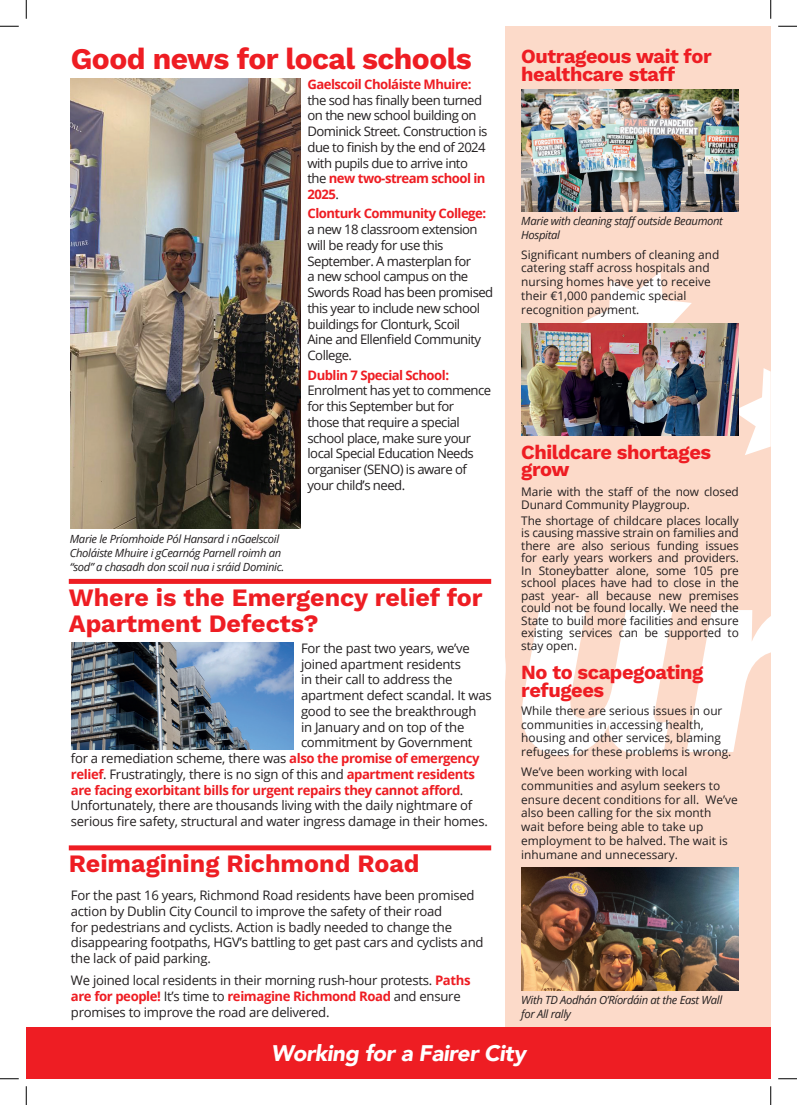
<style>
.page{position:relative;width:797px;height:1105px;background:#fff}
.page>*{position:absolute;margin:0;border:0;box-sizing:border-box;transform-origin:0 0}
.t1{font:700 30px "Work Sans";letter-spacing:-.02em;color:#ee1d23}
.t2{font:700 25px/26.2px "Work Sans";color:#ee1d23}
.t3{font:900 22.5px "Avenir";color:#fff}
.t4{font:700 20px/17.5px "Work Sans";letter-spacing:-.02em;color:#ee1d23}
.t5{font:13.12px/15.8px "Open Sans";letter-spacing:-.02em;color:#231f20}
.t6{font:13.12px/15.8px "Open Sans";letter-spacing:-.04em;color:#231f20}
.t7{font:700 13.12px "Open Sans";letter-spacing:-.04em;color:#ee1d23}
.t8{font:11.88px/13.8px "Open Sans";color:#231f20}
.t9{font:italic 11.25px/13.8px "Open Sans";letter-spacing:-.03em;color:#231f20}
.s1{font-weight:700;color:#ee1d23}
.s2{font-weight:400;color:#231f20}
</style>
<div class="page">
<div style="left:505px;top:26px;width:265px;height:1053px;background:#fcdac9"></div>
<svg style="left:580px;top:271px;width:111px;height:53px"></svg>
<svg style="left:733px;top:368px;width:37px;height:87px"></svg>
<svg style="left:505px;top:659px;width:1px;height:21px"></svg>
<svg style="left:522px;top:610px;width:150px;height:145px"></svg>
<svg style="left:686px;top:610px;width:84px;height:142px"></svg>
<div style="left:69px;top:579px;width:422px;height:5px;background:#ee1d23"></div>
<div style="left:69px;top:845px;width:422px;height:5px;background:#ee1d23"></div>
<div style="left:26px;top:1027px;width:744px;height:52px;background:#ee1d23"></div>
<img style="left:71px;top:79px;width:229px;height:449px">
<img style="left:521px;top:90px;width:217px;height:121px">
<img style="left:71px;top:643px;width:223px;height:107px">
<img style="left:521px;top:867px;width:217px;height:123px">
<img style="left:521px;top:324px;width:217px;height:111px">
<svg style="left:0;top:25px;width:19px;height:2px"></svg>
<svg style="left:778px;top:25px;width:19px;height:2px"></svg>
<svg style="left:0;top:1078px;width:19px;height:1px"></svg>
<svg style="left:778px;top:1078px;width:19px;height:1px"></svg>
<svg style="left:25px;top:0;width:2px;height:19px"></svg>
<svg style="left:25px;top:1086px;width:2px;height:19px"></svg>
<svg style="left:770px;top:0;width:1px;height:19px"></svg>
<svg style="left:770px;top:1086px;width:1px;height:19px"></svg>
<h1 class="t1" style="left:71px;top:36px;width:402px">Good news for local schools</h1>
<p class="t9" style="left:70px;top:532px;width:216px">Marie le Príomhoide Pól Hansard i nGaelscoil<br>Choláiste Mhuire i gCearnóg Parnell roimh an “sod” a chasadh don scoil nua i sráid Dominic.</p>
<p class="t7" style="left:307px;top:75px;width:165px">Gaelscoil Choláiste Mhuire:</p>
<p class="t6" style="left:307px;top:92px;width:181px">the sod has finally been turned on the new school building on<br>Dominick Street. Construction is due to finish by the end of 2024 with pupils due to arrive into the <span class="s1">new two-stream school in<br>2025</span>.</p>
<p class="t7" style="left:307px;top:204px;width:180px">Clonturk Community College:</p>
<p class="t6" style="left:307px;top:221px;width:187px">a new 18 classroom extension will be ready for use this<br>September. A masterplan for<br>a new school campus on the<br>Swords Road has been promised this year to include new school buildings for Clonturk, Scoil<br>Aine and Ellenfield Community<br>College.</p>
<p class="t7" style="left:307px;top:365px;width:143px">Dublin 7 Special School:</p>
<p class="t6" style="left:307px;top:382px;width:185px">Enrolment has yet to commence for this September but for<br>those that require a special school place, make sure your local Special Education Needs organiser (SENO) is aware of your child’s need.</p>
<h2 class="t2" style="left:69px;top:583px;width:415px">Where is the Emergency relief for<br>Apartment Defects?</h2>
<p class="t5" style="left:301px;top:640px;width:170px">For the past two years, we’ve</p>
<p class="t5" style="left:301px;top:656px;width:161px">joined apartment residents</p>
<p class="t5" style="left:301px;top:671px;width:153px">in their call to address the</p>
<p class="t5" style="left:301px;top:687px;width:192px">apartment defect scandal. It was</p>
<p class="t5" style="left:301px;top:703px;width:177px">good to see the breakthrough</p>
<p class="t5" style="left:301px;top:719px;width:165px">in January and on top of the</p>
<p class="t5" style="left:301px;top:734px;width:173px">commitment by Government</p>
<p class="t5" style="left:71px;top:750px;width:410px">for a remediation scheme, there was <span class="s1">also the promise of emergency</span></p>
<p class="t5" style="left:71px;top:766px;width:405px"><span class="s1">relief</span>. Frustratingly, there is no sign of this and <span class="s1">apartment residents</span></p>
<p class="t7" style="left:71px;top:781px;width:394px">are facing exorbitant bills for urgent repairs they cannot afford<span class="s2">.</span></p>
<p class="t5" style="left:71px;top:797px;width:403px">Unfortunately, there are thousands living with the daily nightmare of</p>
<p class="t5" style="left:71px;top:813px;width:418px">serious fire safety, structural and water ingress damage in their homes.</p>
<h2 class="t2" style="left:69px;top:850px;width:352px">Reimagining Richmond Road</h2>
<p class="t5" style="left:71px;top:887px;width:414px">For the past 16 years, Richmond Road residents have been promised action by Dublin City Council to improve the safety of their road<br>for pedestrians and cyclists. Action is badly needed to change the disappearing footpaths, HGV’s battling to get past cars and cyclists and the lack of paid parking.</p>
<p class="t5" style="left:71px;top:972px;width:401px">We joined local residents in their morning rush-hour protests. <span class="s1">Paths are for people!</span> It’s time to <span class="s1">reimagine Richmond Road</span> and ensure promises to improve the road are delivered.</p>
<h3 class="t4" style="left:521px;top:47px;width:192px">Outrageous wait for healthcare staff</h3>
<p class="t9" style="left:521px;top:214px;width:203px">Marie with cleaning staff outside Beaumont<br>Hospital</p>
<p class="t8" style="left:521px;top:247px;width:199px">Significant numbers of cleaning and catering staff across hospitals and nursing homes have yet to receive their €1,000 pandemic special recognition payment.</p>
<h3 class="t4" style="left:521px;top:442px;width:191px">Childcare shortages grow</h3>
<p class="t8" style="left:521px;top:485px;width:219px;line-height:12.5px">Marie with the staff of the now closed<br>Dunard Community Playgroup.</p>
<p class="t8" style="left:521px;top:514px;width:219px;line-height:12.5px;text-align:justify">The shortage of childcare places locally is causing massive strain on families and there are also serious funding issues for early years workers and providers.<br>In Stoneybatter alone, some 105 pre school places have had to close in the past year- all because new premises could not be found locally. We need the State to build more facilities and ensure existing services can be supported to stay open.</p>
<h3 class="t4" style="left:521px;top:663px;width:183px">No to scapegoating refugees</h3>
<p class="t8" style="left:521px;top:703px;width:212px">While there are serious issues in our communities in accessing health, housing and other services, blaming refugees for these problems is wrong.</p>
<p class="t8" style="left:521px;top:765px;width:218px">We’ve been working with local communities and asylum seekers to ensure decent conditions for all. We’ve also been calling for the six month<br>wait before being able to take up employment to be halved. The wait is inhumane and unnecessary.</p>
<p class="t9" style="left:521px;top:993px;width:202px">With TD Aodhán O’Ríordáin at the East Wall for All rally</p>
<h3 class="t3" style="left:271px;top:1033px;width:261px">Working fora FairerCity</h3>
</div>
